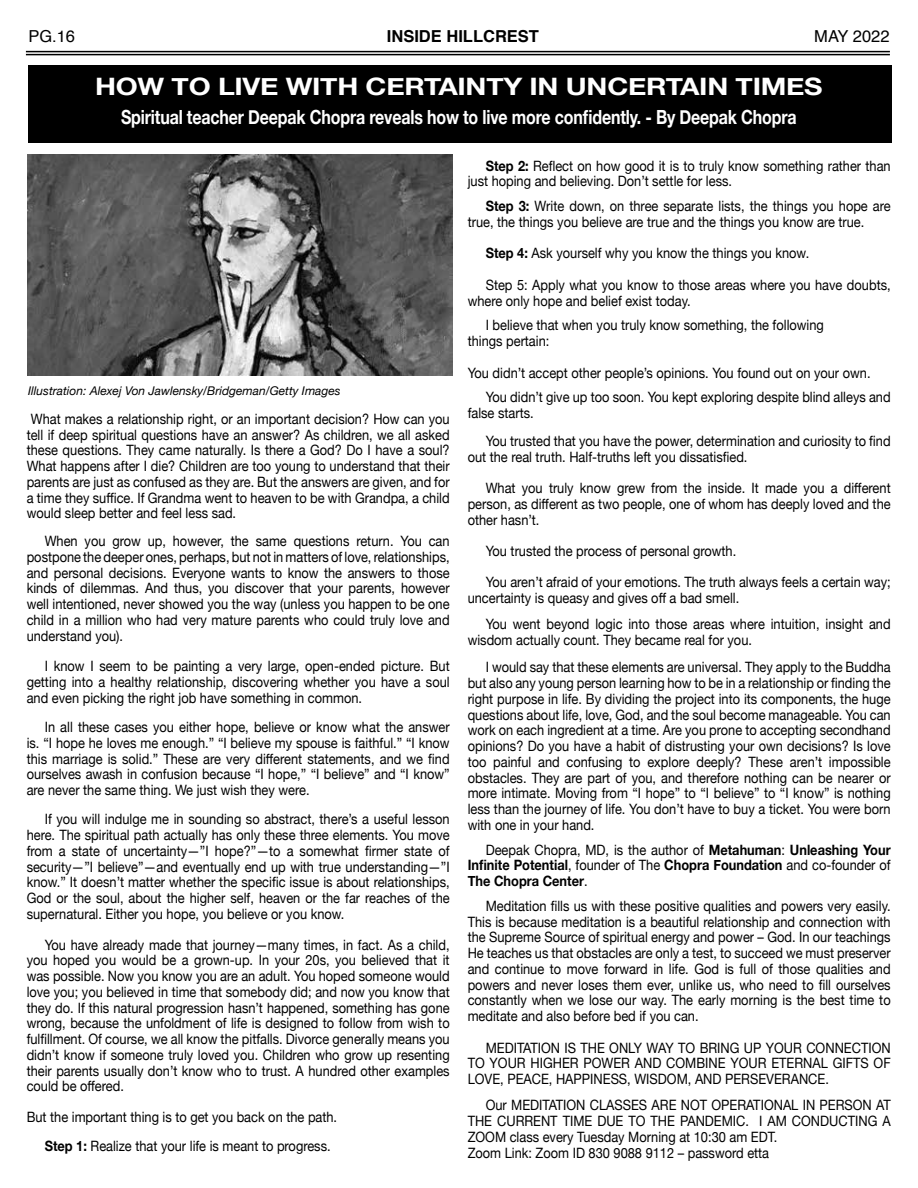
<style>
.page{position:relative;width:918px;height:1188px;background:#fff}
.page>*{position:absolute;margin:0;border:0;box-sizing:border-box;transform-origin:0 0}
.t1{font:700 24px "Helvetica Neue";letter-spacing:-.01em;color:#fff;scale:1.18 1}
.t2{font:700 19.5px "Helvetica Neue";letter-spacing:-.01em;color:#fff;scale:.82 1}
.t3{font:700 16.5px "Helvetica";color:#000}
.t4{font:16.5px "Helvetica";color:#000}
.t5{font:14.25px/15.8px "Helvetica Neue";color:#000;scale:.9 1}
.t6{font:700 14.25px/15.8px "Helvetica Neue";color:#000;text-align:justify;scale:.9 1}
.t7{font:italic 12px "Helvetica Neue";color:#000}
.s1{font-weight:700}
.s2{font-weight:400}
</style>
<div class="page">
<div style="left:28px;top:65px;width:864px;height:78px;background:#000"></div>
<hr style="left:26px;top:51px;width:864px;height:1px;background:#000">
<hr style="left:26px;top:54px;width:864px;height:1px;background:#000">
<img style="left:28px;top:154px;width:425px;height:222px">
<p class="t4" style="left:28px;top:24px;width:48px">PG.16</p>
<p class="t3" style="left:387px;top:23px;width:154px">INSIDE HILLCREST</p>
<p class="t4" style="left:814px;top:24px;width:77px">MAY 2022</p>
<h1 class="t1" style="left:95px;top:68px;width:618px">HOW TO LIVE WITH CERTAINTY IN UNCERTAIN TIMES</h1>
<h2 class="t2" style="left:121px;top:101px;width:825px">Spiritual teacher Deepak Chopra reveals how to live more confidently. - By Deepak Chopra</h2>
<p class="t7" style="left:28px;top:382px;width:314px">Illustration: Alexej Von Jawlensky/Bridgeman/Getty Images</p>
<p class="t5" style="left:27px;top:412px;width:472px;text-align:justify">What makes a relationship right, or an important decision? How can you tell if deep spiritual questions have an answer? As children, we all asked these questions. They came naturally. Is there a God? Do I have a soul?<br>What happens after I die? Children are too young to understand that their parents are just as confused as they are. But the answers are given, and for a time they suffice. If Grandma went to heaven to be with Grandpa, a child would sleep better and feel less sad.</p>
<p class="t5" style="left:27px;top:534px;width:472px;text-align:justify;text-indent:18px">When you grow up, however, the same questions return. You can postpone the deeper ones, perhaps, but not in matters of love, relationships, and personal decisions. Everyone wants to know the answers to those kinds of dilemmas. And thus, you discover that your parents, however well intentioned, never showed you the way (unless you happen to be one child in a million who had very mature parents who could truly love and understand you).</p>
<p class="t5" style="left:27px;top:659px;width:472px;text-align:justify;text-indent:18px">I know I seem to be painting a very large, open-ended picture. But getting into a healthy relationship, discovering whether you have a soul and even picking the right job have something in common.</p>
<p class="t5" style="left:27px;top:720px;width:472px;text-align:justify;text-indent:18px">In all these cases you either hope, believe or know what the answer is. “I hope he loves me enough.” “I believe my spouse is faithful.” “I know this marriage is solid.” These are very different statements, and we find ourselves awash in confusion because “I hope,” “I believe” and “I know” are never the same thing. We just wish they were.</p>
<p class="t5" style="left:27px;top:812px;width:472px;text-align:justify;text-indent:18px">If you will indulge me in sounding so abstract, there’s a useful lesson here. The spiritual path actually has only these three elements. You move from a state of uncertainty—”I hope?”—to a somewhat firmer state of security—”I believe”—and eventually end up with true understanding—”I know.” It doesn’t matter whether the specific issue is about relationships, God or the soul, about the higher self, heaven or the far reaches of the supernatural. Either you hope, you believe or you know.</p>
<p class="t5" style="left:27px;top:937px;width:472px;text-align:justify;text-indent:18px">You have already made that journey—many times, in fact. As a child, you hoped you would be a grown-up. In your 20s, you believed that it was possible. Now you know you are an adult. You hoped someone would love you; you believed in time that somebody did; and now you know that they do. If this natural progression hasn’t happened, something has gone wrong, because the unfoldment of life is designed to follow from wish to fulfillment. Of course, we all know the pitfalls. Divorce generally means you didn’t know if someone truly loved you. Children who grow up resenting their parents usually don’t know who to trust. A hundred other examples could be offered.</p>
<p class="t5" style="left:45px;top:1103px;width:327px;line-height:29.2px;text-indent:-18px">But the important thing is to get you back on the path.<br><span class="s1">Step 1:</span> Realize that your life is meant to progress.</p>
<p class="t5" style="left:468px;top:159px;width:472px;text-indent:18px"><span class="s1">Step 2:</span> Reflect on how good it is to truly know something rather than just hoping and believing. Don’t settle for less.</p>
<p class="t5" style="left:468px;top:199px;width:472px;text-indent:18px"><span class="s1">Step 3:</span> Write down, on three separate lists, the things you hope are true, the things you believe are true and the things you know are true.</p>
<p class="t5" style="left:486px;top:246px;width:361px"><span class="s1">Step 4:</span> Ask yourself why you know the things you know.</p>
<p class="t5" style="left:468px;top:278px;width:472px;text-indent:18px">Step 5: Apply what you know to those areas where you have doubts, where only hope and belief exist today.</p>
<p class="t5" style="left:468px;top:318px;width:397px;text-indent:18px">I believe that when you truly know something, the following things pertain:</p>
<p class="t5" style="left:486px;top:361px;width:452px;line-height:24.8px;text-indent:-18px">You didn’t accept other people’s opinions. You found out on your own.<br>You didn’t give up too soon. You kept exploring despite blind alleys and</p>
<p class="t5" style="left:486px;top:400px;width:452px;line-height:27.8px;text-indent:-18px">false starts.<br>You trusted that you have the power, determination and curiosity to find</p>
<p class="t5" style="left:468px;top:450px;width:312px">out the real truth. Half-truths left you dissatisfied.</p>
<p class="t5" style="left:468px;top:481px;width:472px;text-align:justify;text-indent:18px">What you truly know grew from the inside. It made you a different person, as different as two people, one of whom has deeply loved and the other hasn’t.</p>
<p class="t5" style="left:486px;top:537px;width:452px;line-height:30.8px">You trusted the process of personal growth.<br>You aren’t afraid of your emotions. The truth always feels a certain way;</p>
<p class="t5" style="left:486px;top:585px;width:452px;line-height:26.2px;text-indent:-18px">uncertainty is queasy and gives off a bad smell.<br>You went beyond logic into those areas where intuition, insight and</p>
<p class="t5" style="left:486px;top:627px;width:452px;line-height:27.8px;text-indent:-18px">wisdom actually count. They became real for you.<br>I would say that these elements are universal. They apply to the Buddha</p>
<p class="t5" style="left:468px;top:676px;width:472px;text-align:justify">but also any young person learning how to be in a relationship or finding the right purpose in life. By dividing the project into its components, the huge questions about life, love, God, and the soul become manageable. You can work on each ingredient at a time. Are you prone to accepting secondhand opinions? Do you have a habit of distrusting your own decisions? Is love too painful and confusing to explore deeply? These aren’t impossible obstacles. They are part of you, and therefore nothing can be nearer or more intimate. Moving from “I hope” to “I believe” to “I know” is nothing less than the journey of life. You don’t have to buy a ticket. You were born with one in your hand.</p>
<p class="t6" style="left:468px;top:842px;width:472px;text-indent:18px"><span class="s2">Deepak Chopra, MD, is the author of</span> Metahuman<span class="s2">:</span> Unleashing Your Infinite Potential<span class="s2">, founder of The</span> Chopra Foundation <span class="s2">and co-founder of </span>The Chopra Center<span class="s2">.</span></p>
<p class="t5" style="left:468px;top:899px;width:472px;text-align:justify;text-indent:18px">Meditation fills us with these positive qualities and powers very easily.<br>This is because meditation is a beautiful relationship and connection with the Supreme Source of spiritual energy and power – God. In our teachings He teaches us that obstacles are only a test, to succeed we must preserver and continue to move forward in life. God is full of those qualities and powers and never loses them ever, unlike us, who need to fill ourselves constantly when we lose our way. The early morning is the best time to meditate and also before bed if you can.</p>
<p class="t5" style="left:468px;top:1040px;width:472px;text-align:justify;text-indent:18px">MEDITATION IS THE ONLY WAY TO BRING UP YOUR CONNECTION TO YOUR HIGHER POWER AND COMBINE YOUR ETERNAL GIFTS OF LOVE, PEACE, HAPPINESS, WISDOM, AND PERSEVERANCE.</p>
<p class="t5" style="left:468px;top:1098px;width:472px;text-indent:18px">Our MEDITATION CLASSES ARE NOT OPERATIONAL IN PERSON AT THE CURRENT TIME DUE TO THE PANDEMIC. I AM CONDUCTING A ZOOM class every Tuesday Morning at 10:30 am EDT.<br>Zoom Link: Zoom ID 830 9088 9112 – password etta</p>
</div>
